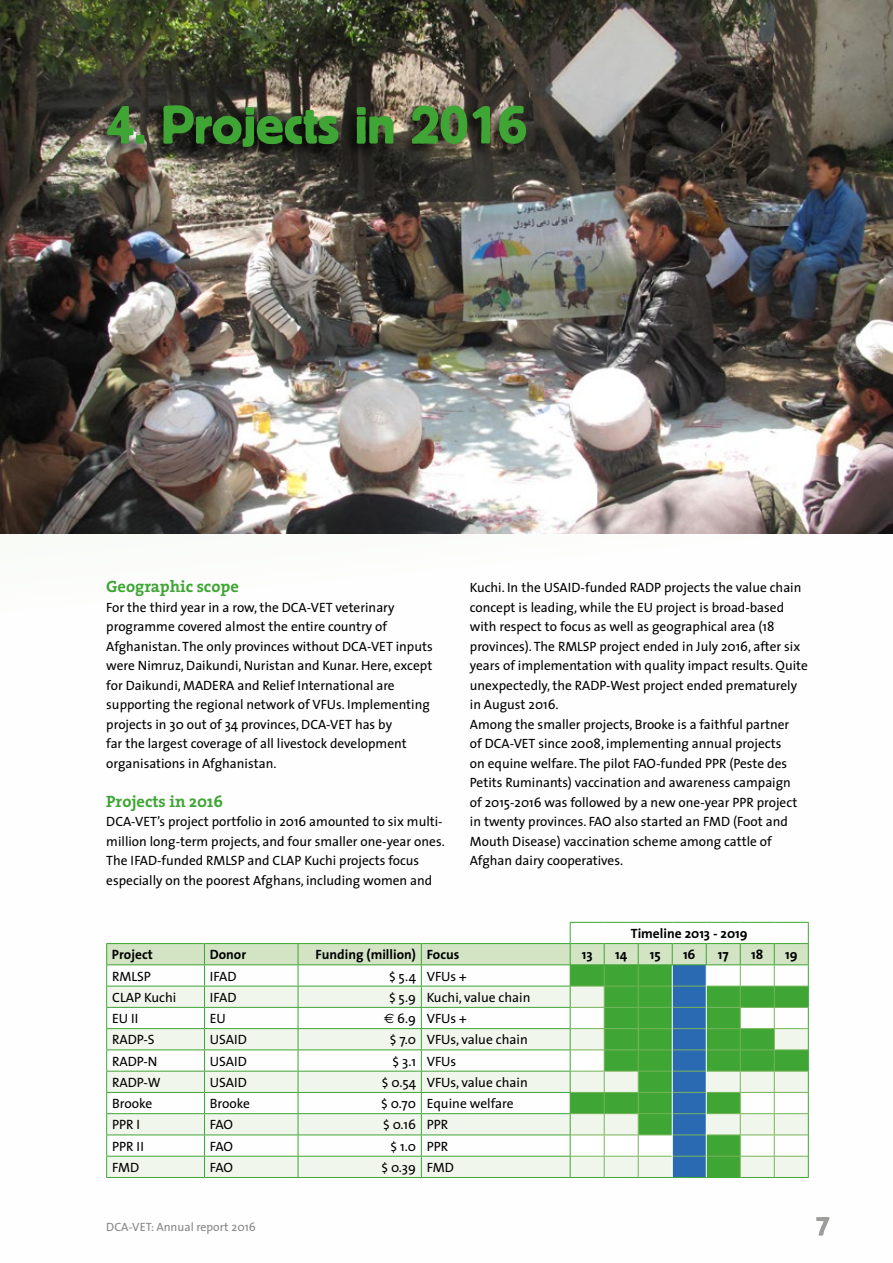
<style>
.page{position:relative;width:893px;height:1263px;background:#fff}
.page>*{position:absolute;margin:0;border:0;box-sizing:border-box;transform-origin:0 0}
.t1{font:700 16.5px "The Serif";color:#3fa535}
.t2{font:13.5px/19.5px "The Sans";color:#000}
.t3{font:700 13.5px "The Sans";color:#000}
.t4{font:12px "The Sans";color:#878787}
.s1{font-family:"Euro Sans"}
</style>
<div class="page">
<img style="left:0;top:0;width:893px;height:533px">
<hr style="left:570px;top:922px;width:34px;height:1px;background:#3fa535">
<hr style="left:604px;top:922px;width:34px;height:1px;background:#3fa535">
<hr style="left:638px;top:922px;width:34px;height:1px;background:#3fa535">
<hr style="left:672px;top:922px;width:34px;height:1px;background:#3fa535">
<hr style="left:706px;top:922px;width:34px;height:1px;background:#3fa535">
<hr style="left:740px;top:922px;width:34px;height:1px;background:#3fa535">
<hr style="left:774px;top:922px;width:35px;height:1px;background:#3fa535">
<hr style="left:106px;top:1177px;width:98px;height:1px;background:#3fa535">
<hr style="left:204px;top:1177px;width:94px;height:1px;background:#3fa535">
<hr style="left:298px;top:1177px;width:123px;height:1px;background:#3fa535">
<hr style="left:421px;top:1177px;width:149px;height:1px;background:#3fa535">
<svg style="left:106px;top:923px;width:703px;height:254px"></svg>
<hr style="left:570px;top:1177px;width:34px;height:1px;background:#3fa535">
<hr style="left:604px;top:1177px;width:34px;height:1px;background:#3fa535">
<hr style="left:638px;top:1177px;width:34px;height:1px;background:#3fa535">
<hr style="left:672px;top:1177px;width:34px;height:1px;background:#3fa535">
<hr style="left:706px;top:1177px;width:34px;height:1px;background:#3fa535">
<hr style="left:740px;top:1177px;width:34px;height:1px;background:#3fa535">
<hr style="left:774px;top:1177px;width:35px;height:1px;background:#3fa535">
<div style="left:93px;top:103px;width:435px;height:58px;background:#000;opacity:.75"></div>
<img style="left:107px;top:105px;width:419px;height:42px">
<svg style="left:816px;top:1217px;width:14px;height:19px"></svg>
<p class="t1" style="left:106px;top:573px;width:134px">Geographic scope</p>
<p class="t2" style="left:106px;top:597px;width:328px">For the third year in a row, the DCA-VET veterinary programme covered almost the entire country of Afghanistan. The only provinces without DCA-VET inputs were Nimruz, Daikundi, Nuristan and Kunar. Here, except for Daikundi, MADERA and Relief International are supporting the regional network of VFUs. Implementing projects in 30 out of 34 provinces, DCA-VET has by<br>far the largest coverage of all livestock development organisations in Afghanistan.</p>
<p class="t1" style="left:106px;top:787px;width:118px">Projects in 2016</p>
<p class="t2" style="left:106px;top:811px;width:340px">DCA-VET’s project portfolio in 2016 amounted to six multi&shy;million long-term projects, and four smaller one-year ones.<br>The IFAD-funded RMLSP and CLAP Kuchi projects focus especially on the poorest Afghans, including women and</p>
<p class="t2" style="left:470px;top:577px;width:340px">Kuchi. In the USAID-funded RADP projects the value chain concept is leading, while the EU project is broad-based with respect to focus as well as geographical area (18 provinces). The RMLSP project ended in July 2016, after six years of implementation with quality impact results. Quite unexpectedly, the RADP-West project ended prematurely in August 2016.<br>Among the smaller projects, Brooke is a faithful partner<br>of DCA-VET since 2008, implementing annual projects<br>on equine welfare. The pilot FAO-funded PPR (Peste des Petits Ruminants) vaccination and awareness campaign<br>of 2015-2016 was followed by a new one-year PPR project in twenty provinces. FAO also started an FMD (Foot and Mouth Disease) vaccination scheme among cattle of Afghan dairy cooperatives.</p>
<p class="t3" style="left:631px;top:922px;width:118px">Timeline 2013 - 2019</p>
<p class="t3" style="left:112px;top:943px;width:42px">Project</p>
<p class="t3" style="left:210px;top:943px;width:38px">Donor</p>
<p class="t3" style="left:316px;top:943px;width:145px">Funding (million) Focus</p>
<p class="t3" style="left:582px;top:943px;width:12px">13</p>
<p class="t3" style="left:615px;top:943px;width:14px">14</p>
<p class="t3" style="left:650px;top:943px;width:12px">15</p>
<p class="t3" style="left:683px;top:943px;width:14px">16</p>
<p class="t3" style="left:718px;top:943px;width:12px">17</p>
<p class="t3" style="left:751px;top:943px;width:14px">18</p>
<p class="t3" style="left:785px;top:943px;width:14px">19</p>
<p class="t2" style="left:112px;top:966px;width:40px">RMLSP</p>
<p class="t2" style="left:210px;top:966px;width:28px">IFAD</p>
<p class="t2" style="left:389px;top:966px;width:79px">$ 5.4 VFUs +</p>
<p class="t2" style="left:112px;top:987px;width:66px">CLAP Kuchi</p>
<p class="t2" style="left:210px;top:987px;width:28px">IFAD</p>
<p class="t2" style="left:389px;top:987px;width:143px">$ 5.9 Kuchi, value chain</p>
<p class="t2" style="left:112px;top:1008px;width:28px">EU II</p>
<p class="t2" style="left:210px;top:1008px;width:18px">EU</p>
<p class="t2" style="left:384px;top:1008px;width:84px"><span class="s1">€</span> 6.9 VFUs +</p>
<p class="t2" style="left:112px;top:1029px;width:44px">RADP-S</p>
<p class="t2" style="left:210px;top:1029px;width:39px">USAID</p>
<p class="t2" style="left:390px;top:1029px;width:139px">$ 7.0 VFUs, value chain</p>
<p class="t2" style="left:112px;top:1051px;width:47px">RADP-N</p>
<p class="t2" style="left:210px;top:1051px;width:39px">USAID</p>
<p class="t2" style="left:393px;top:1051px;width:65px">$ 3.1 VFUs</p>
<p class="t2" style="left:112px;top:1072px;width:50px">RADP-W</p>
<p class="t2" style="left:210px;top:1072px;width:39px">USAID</p>
<p class="t2" style="left:382px;top:1072px;width:147px">$ 0.54 VFUs, value chain</p>
<p class="t2" style="left:112px;top:1093px;width:42px">Brooke</p>
<p class="t2" style="left:210px;top:1093px;width:42px">Brooke</p>
<p class="t2" style="left:381px;top:1093px;width:134px">$ 0.70 Equine welfare</p>
<p class="t2" style="left:112px;top:1115px;width:30px">PPR I</p>
<p class="t2" style="left:210px;top:1115px;width:25px">FAO</p>
<p class="t2" style="left:383px;top:1115px;width:67px">$ 0.16 PPR</p>
<p class="t2" style="left:112px;top:1136px;width:33px">PPR II</p>
<p class="t2" style="left:210px;top:1136px;width:25px">FAO</p>
<p class="t2" style="left:391px;top:1136px;width:59px">$ 1.0 PPR</p>
<p class="t2" style="left:112px;top:1157px;width:29px">FMD</p>
<p class="t2" style="left:210px;top:1157px;width:25px">FAO</p>
<p class="t2" style="left:381px;top:1157px;width:74px">$ 0.39 FMD</p>
<p class="t4" style="left:106px;top:1217px;width:151px">DCA-VET: Annual report 2016</p>
</div>
